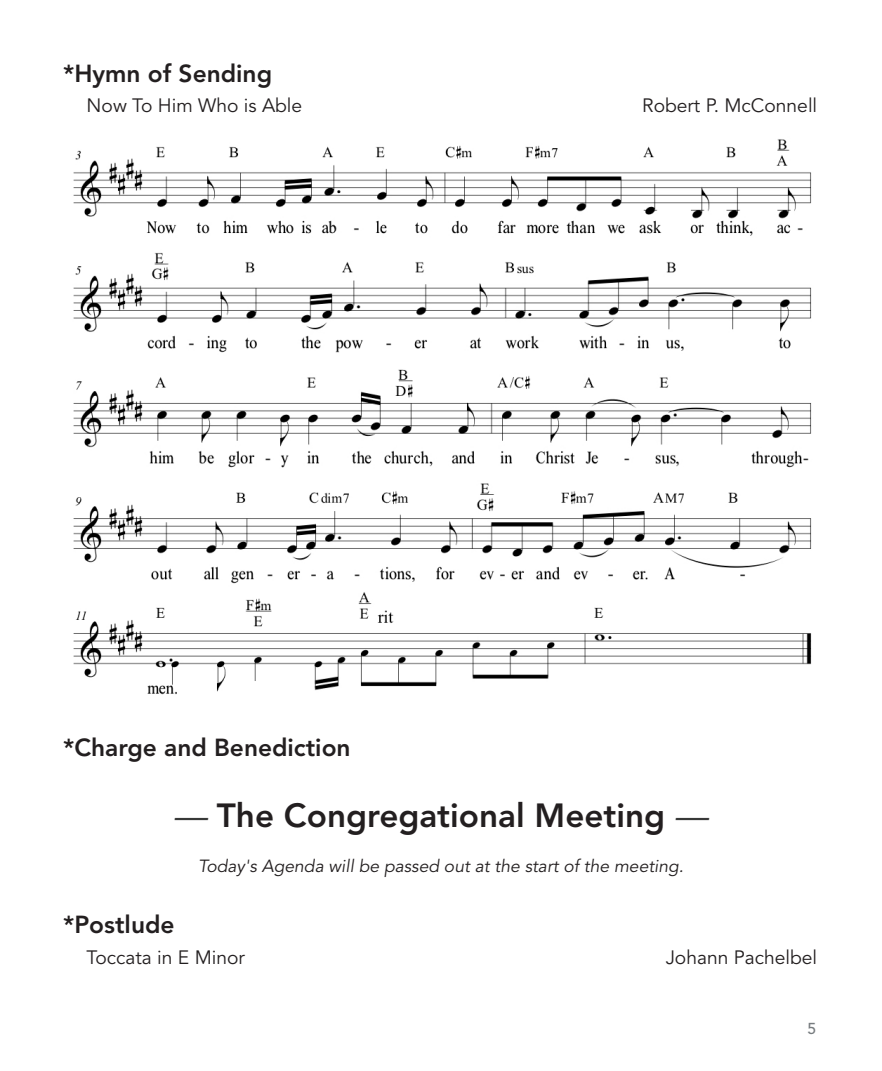
<style>
.page{position:relative;width:882px;height:1071px;background:#fff}
.page>*{position:absolute;margin:0;border:0;box-sizing:border-box;transform-origin:0 0}
.liturgy_heading{font:800 33.25px "Avenir LT Std";color:#231f20}
.liturgy_heading-2{font:800 24.5px "Avenir LT Std";color:#231f20}
.Music_Title{font:19.25px "Avenir LT Std";color:#231f20}
.Instruction{font:italic 17.5px "Avenir LT Std";color:#231f20}
.t1{font:500 15.75px "Avenir LT Std";color:#777c7f}
.s1{font-weight:400;font-style:italic;color:#383938}
</style>
<div class="page">
<img style="left:73px;top:139px;width:739px;height:556px">
<p class="liturgy_heading-2" style="left:63px;top:59px;width:211px">*Hymn of Sending</p>
<p class="Music_Title" style="left:87px;top:95px;width:217px">Now To Him Who is Able</p>
<p class="Music_Title" style="left:642px;top:95px;width:176px">Robert P. McConnell</p>
<p class="liturgy_heading-2" style="left:63px;top:733px;width:289px">*Charge and Benediction</p>
<p class="liturgy_heading" style="left:174px;top:796px;width:536px"><span class="s1">—</span> The Congregational Meeting <span class="s1">—</span></p>
<p class="Instruction" style="left:198px;top:856px;width:487px">Today's Agenda will be passed out at the start of the meeting.</p>
<p class="liturgy_heading-2" style="left:63px;top:910px;width:113px">*Postlude</p>
<p class="Music_Title" style="left:87px;top:946px;width:160px">Toccata in E Minor</p>
<p class="Music_Title" style="left:666px;top:946px;width:153px">Johann Pachelbel</p>
<p class="t1" style="left:808px;top:1019px;width:10px">5</p>
</div>
